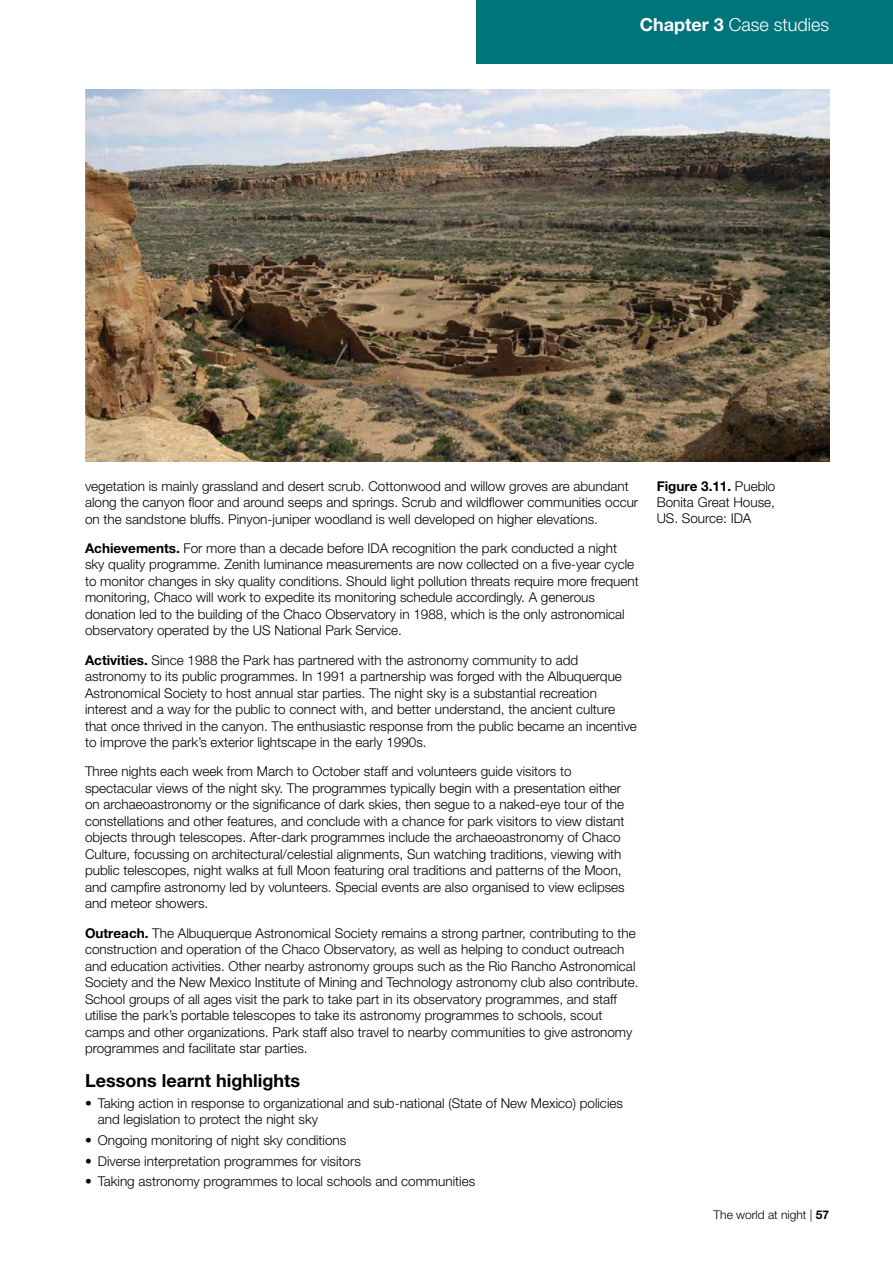
<style>
.page{position:relative;width:893px;height:1263px;background:#fff}
.page>*{position:absolute;margin:0;border:0;box-sizing:border-box;transform-origin:0 0}
.t1{font:700 18px "Helvetica Neue LT Pro";color:#000}
.t2{font:300 18px "Helvetica Neue LT Pro";color:#fff}
.t3{font:300 13.5px/16.5px "Helvetica Neue LT Pro";color:#000}
.t4{font:300 12px "Helvetica Neue LT Pro";color:#000}
.s1{font-weight:700}
</style>
<div class="page">
<div style="left:477px;top:0;width:416px;height:64px;background:#00747b"></div>
<img style="left:85px;top:89px;width:744px;height:372px">
<h1 class="t2" style="left:640px;top:13px;width:191px"><span class="s1">Chapter 3</span> Case studies</h1>
<p class="t3" style="left:85px;top:477px;width:555px">vegetation is mainly grassland and desert scrub. Cottonwood and willow groves are abundant along the canyon floor and around seeps and springs. Scrub and wildflower communities occur on the sandstone bluffs. Pinyon-juniper woodland is well developed on higher elevations.</p>
<p class="t3" style="left:85px;top:539px;width:555px"><span class="s1">Achievements.</span> For more than a decade before IDA recognition the park conducted a night sky quality programme. Zenith luminance measurements are now collected on a five-year cycle to monitor changes in sky quality conditions. Should light pollution threats require more frequent monitoring, Chaco will work to expedite its monitoring schedule accordingly. A generous donation led to the building of the Chaco Observatory in 1988, which is the only astronomical observatory operated by the US National Park Service.</p>
<p class="t3" style="left:85px;top:651px;width:553px"><span class="s1">Activities.</span> Since 1988 the Park has partnered with the astronomy community to add astronomy to its public programmes. In 1991 a partnership was forged with the Albuquerque Astronomical Society to host annual star parties. The night sky is a substantial recreation interest and a way for the public to connect with, and better understand, the ancient culture that once thrived in the canyon. The enthusiastic response from the public became an incentive to improve the park’s exterior lightscape in the early 1990s.</p>
<p class="t3" style="left:85px;top:763px;width:541px">Three nights each week from March to October staff and volunteers guide visitors to spectacular views of the night sky. The programmes typically begin with a presentation either on archaeoastronomy or the significance of dark skies, then segue to a naked-eye tour of the constellations and other features, and conclude with a chance for park visitors to view distant objects through telescopes. After-dark programmes include the archaeoastronomy of Chaco Culture, focussing on architectural/celestial alignments, Sun watching traditions, viewing with public telescopes, night walks at full Moon featuring oral traditions and patterns of the Moon, and campfire astronomy led by volunteers. Special events are also organised to view eclipses and meteor showers.</p>
<p class="t3" style="left:85px;top:924px;width:555px"><span class="s1">Outreach.</span> The Albuquerque Astronomical Society remains a strong partner, contributing to the construction and operation of the Chaco Observatory, as well as helping to conduct outreach and education activities. Other nearby astronomy groups such as the Rio Rancho Astronomical Society and the New Mexico Institute of Mining and Technology astronomy club also contribute.<br>School groups of all ages visit the park to take part in its observatory programmes, and staff utilise the park’s portable telescopes to take its astronomy programmes to schools, scout camps and other organizations. Park staff also travel to nearby communities to give astronomy programmes and facilitate star parties.</p>
<h1 class="t1" style="left:85px;top:1069px;width:216px">Lessons learnt highlights</h1>
<p class="t3" style="left:98px;top:1094px;width:527px;text-indent:-13px">• Taking action in response to organizational and sub-national (State of New Mexico) policies and legislation to protect the night sky</p>
<p class="t3" style="left:85px;top:1131px;width:263px">• Ongoing monitoring of night sky conditions</p>
<p class="t3" style="left:85px;top:1152px;width:277px">• Diverse interpretation programmes for visitors</p>
<p class="t3" style="left:85px;top:1173px;width:392px">• Taking astronomy programmes to local schools and communities</p>
<p class="t3" style="left:657px;top:477px;width:120px;text-align:justify"><span class="s1">Figure 3.11.</span> Pueblo Bonita Great House, US. Source: IDA</p>
<p class="t4" style="left:714px;top:1207px;width:117px">The world at night | <span class="s1">57</span></p>
</div>
